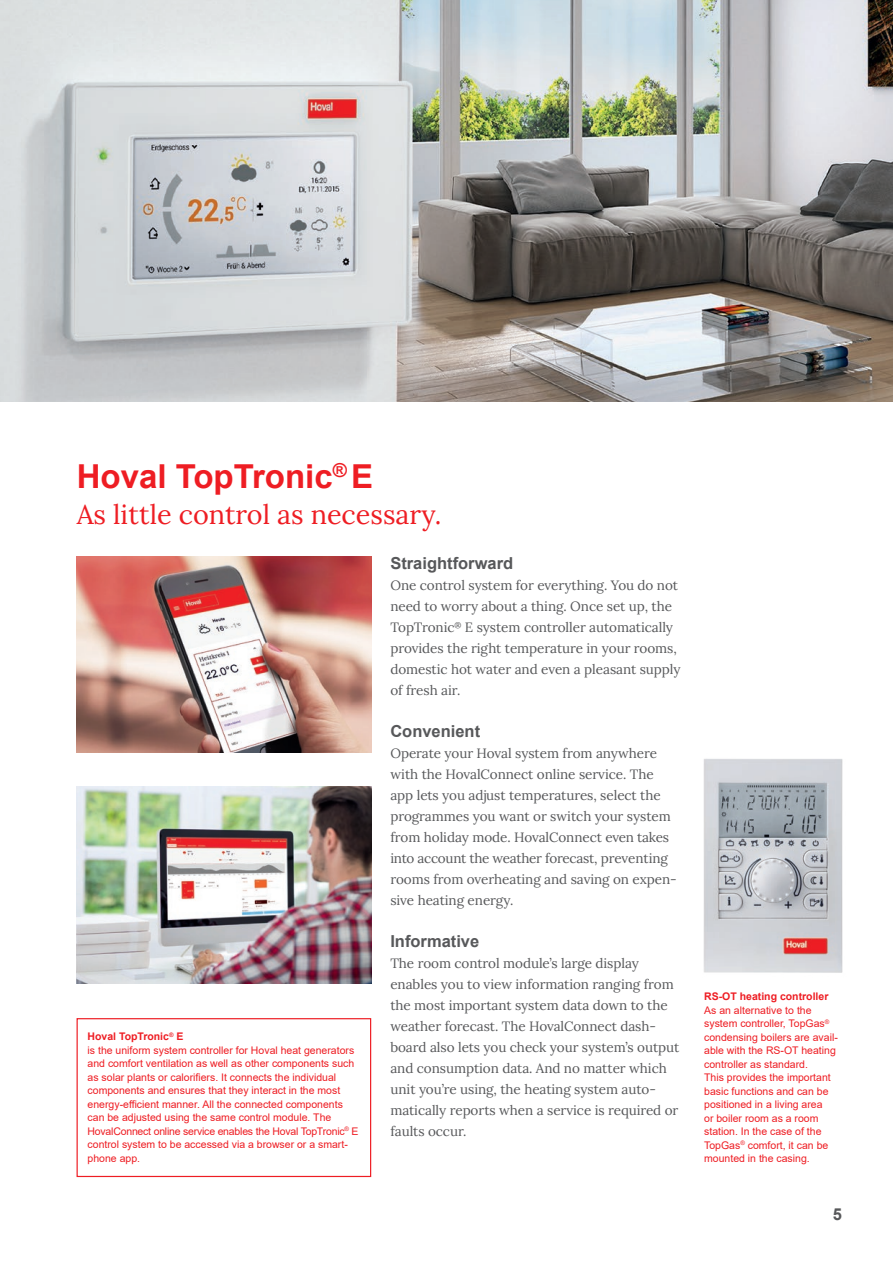
<style>
.page{position:relative;width:893px;height:1263px;background:#fff}
.page>*{position:absolute;margin:0;border:0;box-sizing:border-box;transform-origin:0 0}
.t1{font:700 33px "Arial";color:#ee1d23}
.t2{font:27px "Lora";color:#ee1d23}
.t3{font:700 16.5px "Arial";color:#57585a}
.t4{font:13.5px/21px "Lora";letter-spacing:-.005em;color:#57585a}
.t5{font:10.5px/13.5px "Arial";color:#ee1d23}
.t6{font:700 10.5px "Arial";color:#ee1d23}
.s1{font-weight:700}
</style>
<div class="page">
<img style="left:77px;top:556px;width:294px;height:197px">
<img style="left:77px;top:787px;width:294px;height:196px">
<img style="left:0;top:0;width:893px;height:401px">
<img style="left:703px;top:759px;width:140px;height:214px">
<div style="left:77px;top:1018px;width:294px;height:159px;border:1px solid #ee1d23"></div>
<h1 class="t1" style="left:77px;top:453px;width:298px">Hoval TopTronic<sup>®</sup> E</h1>
<h2 class="t2" style="left:77px;top:494px;width:366px">As little control as necessary.</h2>
<p class="t5" style="left:88px;top:1029px;width:273px"><span class="s1">Hoval TopTronic</span><sup>®</sup> <span class="s1">E<br></span>is the uniform system controller for Hoval heat generators and comfort ventilation as well as other components such as solar plants or calorifiers. It connects the individual components and ensures that they interact in the most energy-efficient manner. All the connected components can be adjusted using the same control module. The HovalConnect online service enables the Hoval TopTronic<sup>®</sup> E control system to be accessed via a browser or a smart‑ phone app.</p>
<p class="t3" style="left:390px;top:552px;width:124px">Straightforward</p>
<p class="t4" style="left:390px;top:574px;width:292px">One control system for everything. You do not need to worry about a thing. Once set up, the TopTronic<sup>®</sup> E system controller automatically provides the right temperature in your rooms, domestic hot water and even a pleasant supply of fresh air.</p>
<p class="t3" style="left:390px;top:720px;width:91px">Convenient</p>
<p class="t4" style="left:390px;top:742px;width:288px">Operate your Hoval system from anywhere with the HovalConnect online service. The app lets you adjust temperatures, select the programmes you want or switch your system from holiday mode. HovalConnect even takes into account the weather forecast, preventing rooms from overheating and saving on expen&shy;sive heating energy.</p>
<p class="t3" style="left:390px;top:930px;width:90px">Informative</p>
<p class="t4" style="left:390px;top:952px;width:291px">The room control module’s large display enables you to view information ranging from the most important system data down to the weather forecast. The HovalConnect dash&shy;board also lets you check your system’s output and consumption data. And no matter which unit you’re using, the heating system auto&shy;matically reports when a service is required or faults occur.</p>
<p class="t6" style="left:704px;top:989px;width:126px">RS-OT heating controller</p>
<p class="t5" style="left:704px;top:1003px;width:135px">As an alternative to the system controller, TopGas<sup>® </sup>condensing boilers are avail&shy;able with the RS-OT heating controller as standard.<br>This provides the important basic functions and can be positioned in a living area<br>or boiler room as a room station. In the case of the<br>TopGas<sup>®</sup> comfort, it can be mounted in the casing.</p>
<p class="t3" style="left:833px;top:1203px;width:11px">5</p>
</div>
